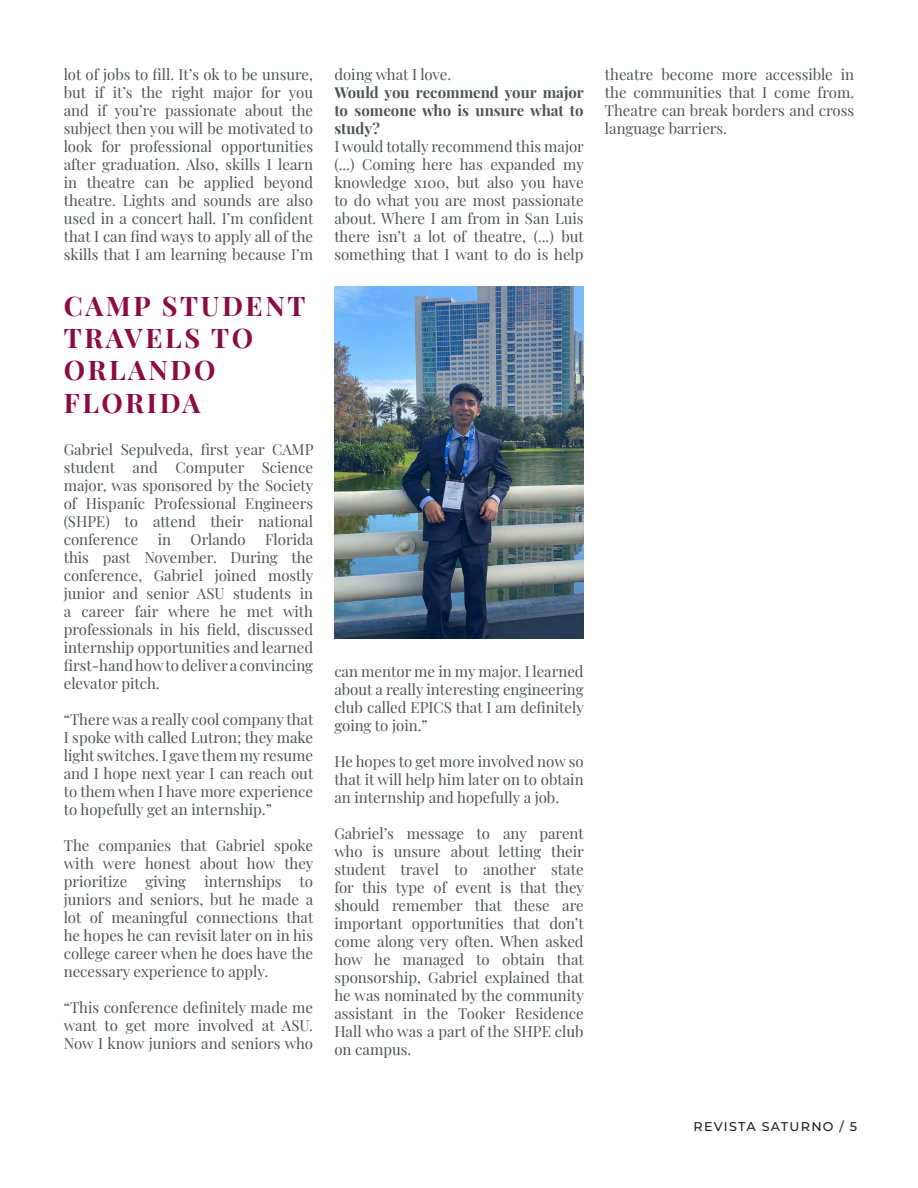
<style>
.page{position:relative;width:918px;height:1188px;background:#fff}
.page>*{position:absolute;margin:0;border:0;box-sizing:border-box;transform-origin:0 0}
.Body_Text{font:700 27px "Playfair Display";letter-spacing:.1em;color:#8c0b42}
.Body_Text-2{font:15px/18px "Playfair Display";color:#4d5253;text-align:justify}
.Body_Text-3{font:700 15px/18px "Playfair Display";color:#4d5253;text-align:justify}
.t1{font:500 12.75px "Montserrat";letter-spacing:.095em;color:#231f20}
</style>
<div class="page">
<img style="left:334px;top:286px;width:250px;height:352px">
<p class="Body_Text-2" style="left:64px;top:64px;width:251px">lot of jobs to fill. It’s ok to be unsure, but if it’s the right major for you and if you’re passionate about the subject then you will be motivated to look for professional opportunities after graduation. Also, skills I learn in theatre can be applied beyond theatre. Lights and sounds are also used in a concert hall. I’m confident that I can find ways to apply all of the skills that I am learning because I’m</p>
<p class="Body_Text-2" style="left:334px;top:64px;width:118px">doing what I love.</p>
<p class="Body_Text-3" style="left:334px;top:82px;width:251px">Would you recommend your major to someone who is unsure what to study?</p>
<p class="Body_Text-2" style="left:334px;top:136px;width:251px">I would totally recommend this major (...) Coming here has expanded my knowledge x100, but also you have to do what you are most passionate about. Where I am from in San Luis there isn’t a lot of theatre, (...) but something that I want to do is help</p>
<p class="Body_Text" style="left:64px;top:284px;width:243px">CAMP STUDENT</p>
<p class="Body_Text" style="left:64px;top:317px;width:191px">TRAVELS TO</p>
<p class="Body_Text" style="left:64px;top:349px;width:153px">ORLANDO</p>
<p class="Body_Text" style="left:64px;top:381px;width:138px">FLORIDA</p>
<p class="Body_Text-2" style="left:64px;top:439px;width:251px">Gabriel Sepulveda, first year CAMP student and Computer Science major, was sponsored by the Society of Hispanic Professional Engineers (SHPE) to attend their national conference</p>
<p class="Body_Text-2" style="left:64px;top:529px;width:251px;text-indent:201px">Florida this past November. During the conference, Gabriel joined mostly junior and senior ASU students in a career fair where he met with professionals in his field, discussed internship opportunities and learned first-hand how to deliver a convincing elevator pitch.</p>
<p class="Body_Text-2" style="left:64px;top:709px;width:251px">“There was a really cool company that I spoke with called Lutron; they make light switches. I gave them my resume and I hope next year I can reach out to them when I have more experience to hopefully get an internship.”</p>
<p class="Body_Text-2" style="left:64px;top:835px;width:251px">The companies that Gabriel spoke with were honest about how they prioritize giving internships to juniors and seniors, but he made a lot of meaningful connections that he hopes he can revisit later on in his college career when he does have the necessary experience to apply.</p>
<p class="Body_Text-2" style="left:64px;top:997px;width:251px">“This conference definitely made me want to get more involved at ASU.<br>Now I know juniors and seniors who</p>
<p class="Body_Text-2" style="left:158px;top:529px;width:15px">in</p>
<p class="Body_Text-2" style="left:191px;top:529px;width:57px">Orlando</p>
<p class="Body_Text-2" style="left:334px;top:661px;width:251px">can mentor me in my major. I learned about a really interesting engineering club called EPICS that I am definitely going to join.”</p>
<p class="Body_Text-2" style="left:334px;top:751px;width:251px">He hopes to get more involved now so that it will help him later on to obtain an internship and hopefully a job.</p>
<p class="Body_Text-2" style="left:334px;top:823px;width:251px">Gabriel’s message to any parent who is unsure about letting their student travel to another state for this type of event is that they should remember that these are important opportunities that don’t come along very often. When asked how he managed to obtain that sponsorship, Gabriel explained that he was nominated by the community assistant in the Tooker Residence Hall who was a part of the SHPE club on campus.</p>
<p class="Body_Text-2" style="left:605px;top:64px;width:251px">theatre become more accessible in the communities that I come from.<br>Theatre can break borders and cross language barriers.</p>
<p class="t1" style="left:694px;top:1117px;width:165px">REVISTA SATURNO / 5</p>
</div>
